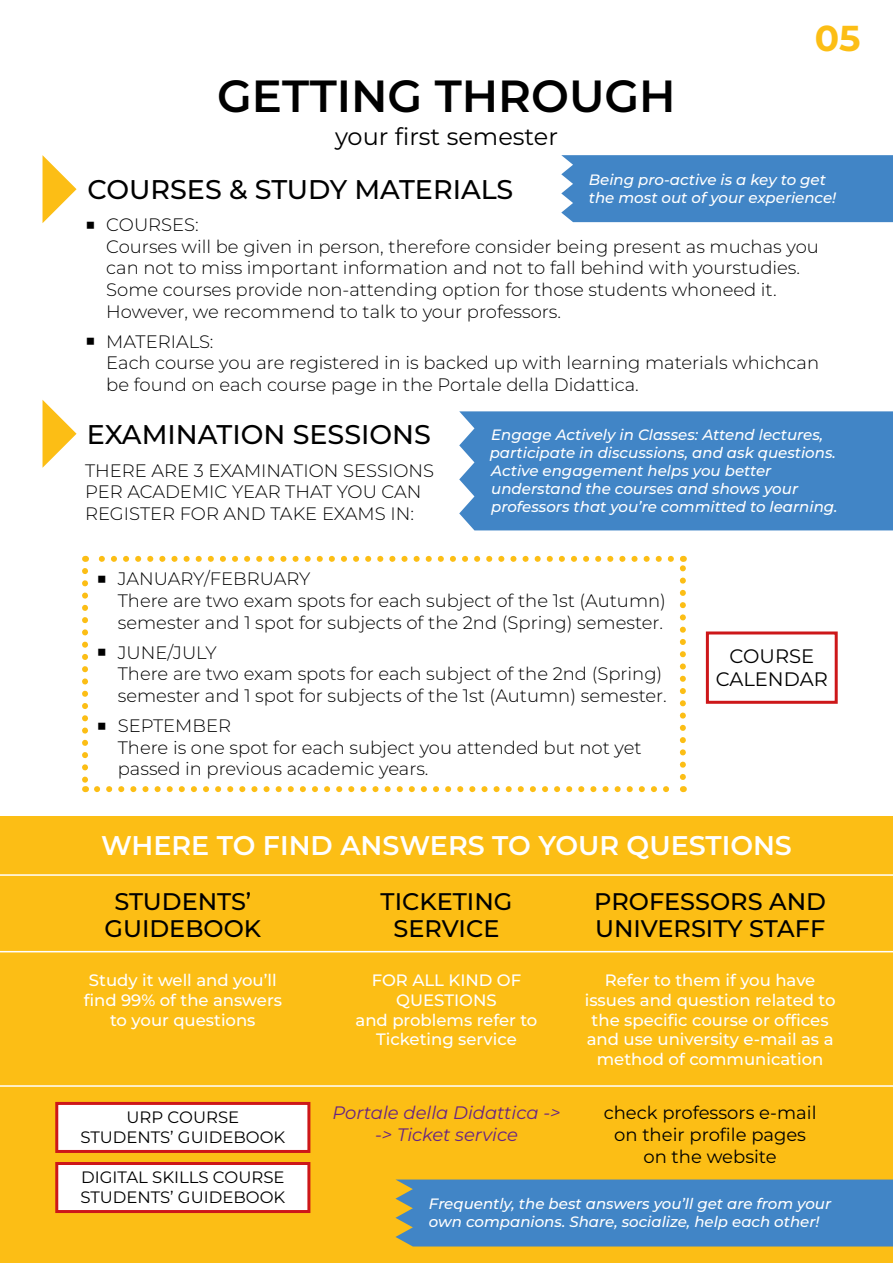
<style>
.page{position:relative;width:893px;height:1263px;background:#fff}
.page>*{position:absolute;margin:0;border:0;box-sizing:border-box;transform-origin:0 0}
.Titolo1{font:600 45px "Montserrat";color:#000}
.t1{font:700 36px "Montserrat";color:#fcbe15}
.Titolo2{font:500 27px "Montserrat";color:#000}
.t2{font:600 27px "Montserrat";color:#fff}
.t3{font:500 24px/27px "Montserrat";color:#000;text-align:center}
.Sottotitolo{font:24px "Montserrat";color:#000}
.link{font:19.5px/23.4px "Montserrat";color:#000;text-align:center}
.Light12{font:300 18px/21.6px "Montserrat";color:#000}
.t4{font:18px/21.6px "Montserrat";color:#000;text-align:center}
.t5{font:italic 18px/21.6px "Montserrat";color:#662383;text-align:center}
.medio{font:500 16.5px/19.8px "Montserrat";color:#fff;text-align:center}
.link-2{font:16.5px "Montserrat";color:#000}
.blu{font:italic 500 15px/18px "Montserrat";color:#fff}
.s1{font-weight:900}
</style>
<div class="page">
<hr style="left:0;top:0;width:1px;height:1263px;background:#fcbe15">
<div style="left:0;top:816px;width:893px;height:447px;background:#fcbe15"></div>
<svg style="left:43px;top:155px;width:34px;height:68px"></svg>
<svg style="left:43px;top:400px;width:34px;height:68px"></svg>
<div style="left:561px;top:155px;width:332px;height:67px;background:#4185c6"></div>
<div style="left:459px;top:411px;width:434px;height:119px;background:#4185c6"></div>
<svg style="left:97px;top:786px;width:572px;height:6px"></svg>
<svg style="left:82px;top:571px;width:6px;height:221px"></svg>
<svg style="left:680px;top:556px;width:6px;height:221px"></svg>
<svg style="left:85px;top:556px;width:586px;height:6px"></svg>
<div style="left:395px;top:1179px;width:498px;height:67px;background:#4185c6"></div>
<div style="left:57px;top:1103px;width:252px;height:48px;background:#fff"></div>
<div style="left:55px;top:1102px;width:255px;height:51px;border:3px solid #cd1719"></div>
<div style="left:57px;top:1163px;width:252px;height:48px;background:#fff"></div>
<div style="left:55px;top:1162px;width:255px;height:51px;border:3px solid #cd1719"></div>
<hr style="left:0;top:874px;width:893px;height:2px;background:#fff">
<hr style="left:0;top:951px;width:893px;height:1px;background:#fff">
<hr style="left:0;top:1085px;width:893px;height:2px;background:#fff">
<div style="left:706px;top:631px;width:132px;height:73px;border:3px solid #cd1719"></div>
<p class="t1" style="left:815px;top:15px;width:47px">05</p>
<p class="Titolo1" style="left:217px;top:66px;width:460px">GETTING THROUGH</p>
<p class="Sottotitolo" style="left:335px;top:120px;width:224px">your first semester</p>
<p class="Titolo2" style="left:87px;top:172px;width:427px">COURSES &amp; STUDY MATERIALS</p>
<p class="blu" style="left:589px;top:170px;width:239px">Being pro-active is a key to get</p>
<p class="blu" style="left:589px;top:188px;width:249px">the most out of your experience!</p>
<p class="Light12" style="left:85px;top:213px;width:115px"><span class="s1">■</span> COURSES:</p>
<p class="Light12" style="left:106px;top:235px;width:714px">Courses will be given in person, therefore consider being present as muchas you can not to miss important information and not to fall behind with yourstudies.<br>Some courses provide non-attending option for those students whoneed it.<br>However, we recommend to talk to your professors.</p>
<p class="Light12" style="left:85px;top:330px;width:130px"><span class="s1">■</span> MATERIALS:</p>
<p class="Light12" style="left:106px;top:352px;width:714px">Each course you are registered in is backed up with learning materials whichcan be found on each course page in the Portale della Didattica.</p>
<p class="Titolo2" style="left:87px;top:416px;width:346px">EXAMINATION SESSIONS</p>
<p class="Light12" style="left:85px;top:459px;width:350px">THERE ARE 3 EXAMINATION SESSIONS<br>PER ACADEMIC YEAR THAT YOU CAN<br>REGISTER FOR AND TAKE EXAMS IN:</p>
<p class="blu" style="left:490px;top:425px;width:349px">Engage Actively in Classes: Attend lectures, participate in discussions, and ask questions.<br>Active engagement helps you better understand the courses and shows your professors that you’re committed to learning.</p>
<p class="Light12" style="left:97px;top:568px;width:215px"><span class="s1">■</span> JANUARY/FEBRUARY</p>
<p class="Light12" style="left:118px;top:589px;width:550px">There are two exam spots for each subject of the 1st (Autumn) semester and 1 spot for subjects of the 2nd (Spring) semester.</p>
<p class="Light12" style="left:97px;top:641px;width:122px"><span class="s1">■</span> JUNE/JULY</p>
<p class="Light12" style="left:118px;top:663px;width:550px">There are two exam spots for each subject of the 2nd (Spring) semester and 1 spot for subjects of the 1st (Autumn) semester.</p>
<p class="Light12" style="left:97px;top:714px;width:136px"><span class="s1">■</span> SEPTEMBER</p>
<p class="Light12" style="left:118px;top:736px;width:525px">There is one spot for each subject you attended but not yet passed in previous academic years.</p>
<p class="link" style="left:716px;top:644px;width:114px">COURSE<br>CALENDAR</p>
<p class="t2" style="left:101px;top:828px;width:692px">WHERE TO FIND ANSWERS TO YOUR QUESTIONS</p>
<p class="t3" style="left:105px;top:887px;width:158px">STUDENTS’<br>GUIDEBOOK</p>
<p class="medio" style="left:84px;top:970px;width:200px">Study it well and you’ll find 99% of the answers to your questions</p>
<p class="link-2" style="left:126px;top:1106px;width:114px">URP COURSE</p>
<p class="link-2" style="left:80px;top:1126px;width:206px">STUDENTS’ GUIDEBOOK</p>
<p class="link-2" style="left:81px;top:1166px;width:205px">DIGITAL SKILLS COURSE</p>
<p class="link-2" style="left:80px;top:1186px;width:206px">STUDENTS’ GUIDEBOOK</p>
<p class="t3" style="left:381px;top:887px;width:133px">TICKETING<br>SERVICE</p>
<p class="medio" style="left:372px;top:970px;width:151px">FOR ALL KIND OF<br>QUESTIONS</p>
<p class="medio" style="left:356px;top:1009px;width:183px">and problems refer to<br>Ticketing service</p>
<p class="t5" style="left:332px;top:1102px;width:230px">Portale della Didattica -&gt; -&gt; Ticket service</p>
<p class="t3" style="left:594px;top:887px;width:233px;text-align:left">PROFESSORS AND<br>UNIVERSITY STAFF</p>
<p class="medio" style="left:585px;top:970px;width:252px">Refer to them if you have issues and question related to the specific course or offices and use university e-mail as a method of communication</p>
<p class="t4" style="left:604px;top:1102px;width:214px">check professors e-mail on their profile pages on the website</p>
<p class="blu" style="left:429px;top:1194px;width:404px">Frequently, the best answers you’ll get are from your own companions. Share, socialize, help each other!</p>
</div>
